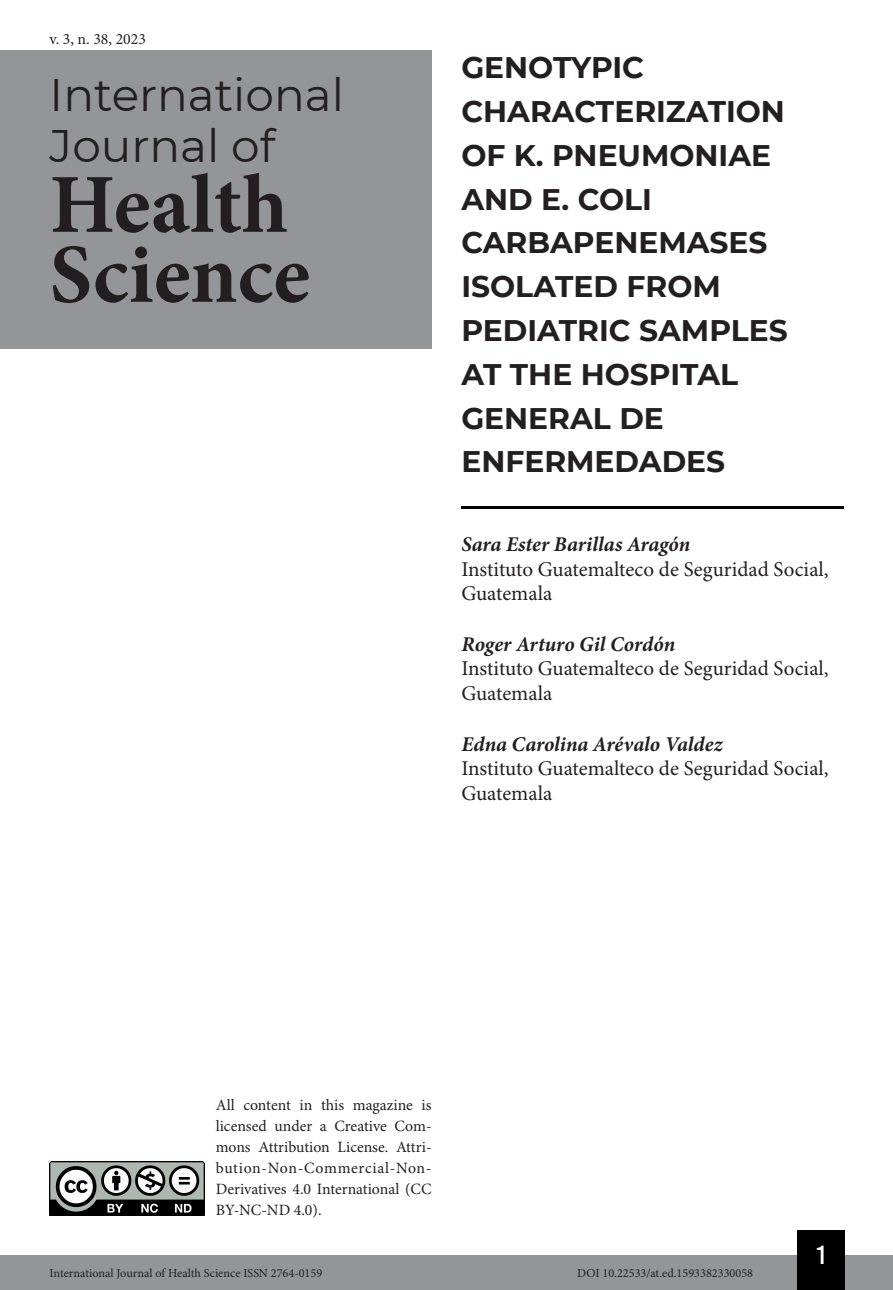
<style>
.page{position:relative;width:893px;height:1290px;background:#fff}
.page>*{position:absolute;margin:0;border:0;box-sizing:border-box;transform-origin:0 0}
.t1{font:700 84px/70px "Minion Pro";color:#231f20}
.t2{font:45.5px/50.8px "Montserrat";color:#231f20}
.t3{font:700 29.75px/43.8px "Montserrat";color:#231f20}
.t4{font:26.25px "Bebas Kai";color:#fff}
.t5{font:21px/24.5px "Minion Pro";color:#231f20}
.t6{font:italic 700 21px "Minion Pro";letter-spacing:-.005em;color:#231f20}
.t7{font:15.75px/21px "Minion Pro";color:#231f20;text-align:justify}
.t8{font:12.25px "Minion Pro";color:#231f20}
</style>
<div class="page">
<div style="left:0;top:1255px;width:893px;height:35px;background:#939598"></div>
<div style="left:797px;top:1230px;width:48px;height:60px;background:#000"></div>
<img style="left:50px;top:1161px;width:154px;height:54px">
<div style="left:0;top:50px;width:432px;height:298px;background:#939598"></div>
<hr style="left:461px;top:506px;width:382px;height:2px;background:#000">
<p class="t7" style="left:50px;top:29px;width:98px">v. 3, n. 38, 2023</p>
<h2 class="t2" style="left:50px;top:68px;width:296px">International<br>Journal of</h2>
<h1 class="t1" style="left:50px;top:169px;width:262px">Health<br>Science</h1>
<h3 class="t3" style="left:461px;top:44px;width:328px">GENOTYPIC<br>CHARACTERIZATION<br>OF K. PNEUMONIAE<br>AND E. COLI<br>CARBAPENEMASES<br>ISOLATED FROM<br>PEDIATRIC SAMPLES<br>AT THE HOSPITAL<br>GENERAL DE<br>ENFERMEDADES</h3>
<h3 class="t6" style="left:461px;top:529px;width:231px">Sara Ester Barillas Aragón</h3>
<h3 class="t5" style="left:461px;top:557px;width:369px">Instituto Guatemalteco de Seguridad Social,<br>Guatemala</h3>
<h3 class="t6" style="left:461px;top:629px;width:215px">Roger Arturo Gil Cordón</h3>
<h3 class="t5" style="left:461px;top:657px;width:369px">Instituto Guatemalteco de Seguridad Social,<br>Guatemala</h3>
<h3 class="t6" style="left:461px;top:729px;width:262px">Edna Carolina Arévalo Valdez</h3>
<h3 class="t5" style="left:461px;top:757px;width:369px">Instituto Guatemalteco de Seguridad Social,<br>Guatemala</h3>
<p class="t7" style="left:216px;top:1095px;width:217px">All content in this magazine is licensed under a Creative Com&shy;mons Attribution License. Attri&shy;bution-Non-Commercial-Non-Derivatives 4.0 International (CC BY-NC-ND 4.0).</p>
<h3 class="t4" style="left:817px;top:1241px;width:10px">1</h3>
<p class="t8" style="left:50px;top:1266px;width:274px">International Journal of Health Science ISSN 2764-0159</p>
<p class="t8" style="left:577px;top:1266px;width:177px">DOI 10.22533/at.ed.1593382330058</p>
</div>
